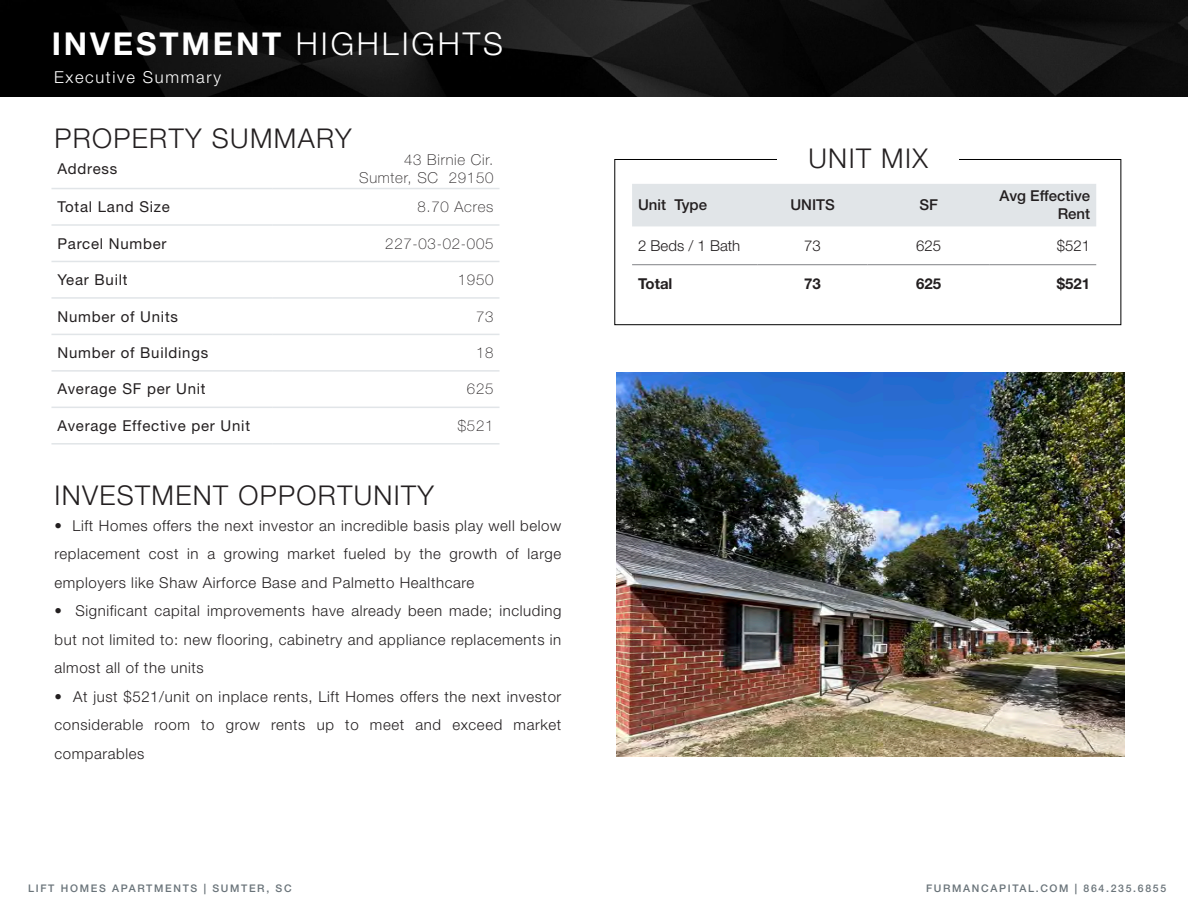
<style>
.page{position:relative;width:1188px;height:918px;background:#fff}
.page>*{position:absolute;margin:0;border:0;box-sizing:border-box;transform-origin:0 0}
.t1{font:700 31.5px "Helvetica Neue LT Std";letter-spacing:.09em;color:#fff}
.t2{font:300 27.3px "Helvetica Neue LT Std";letter-spacing:.05em;color:#231f20}
.t3{font:300 16.5px "Helvetica Neue LT Std";letter-spacing:.1em;color:#fff}
.t4{font:300 15px/28.5px "Helvetica Neue LT Std";letter-spacing:.04em;color:#231f20;text-align:justify}
.t5{font:15px "Helvetica Neue LT Std";letter-spacing:.05em;color:#231f20}
.t6{font:100 15px "Helvetica Neue LT Std";letter-spacing:.05em;color:#231f20}
.t7{font:500 15px/18px "Helvetica Neue LT Std";color:#231f20;text-align:right}
.t8{font:700 15px "Helvetica Neue LT Std";color:#231f20}
.t9{font:300 15px "Helvetica Neue LT Std";color:#231f20}
.t10{font:500 10.5px "Helvetica Neue LT Std";letter-spacing:.16em;color:#697379}
.s1{font-weight:300}
</style>
<div class="page">
<img style="left:0;top:0;width:1188px;height:97px">
<div style="left:614px;top:159px;width:507px;height:166px;border:1px solid #000"></div>
<div style="left:777px;top:149px;width:182px;height:34px;background:#fff"></div>
<hr style="left:51px;top:261px;width:221px;height:1px;background:#e1e5e8">
<hr style="left:272px;top:261px;width:228px;height:1px;background:#e1e5e8">
<hr style="left:51px;top:297px;width:221px;height:2px;background:#e1e5e8">
<hr style="left:272px;top:297px;width:228px;height:2px;background:#e1e5e8">
<hr style="left:51px;top:334px;width:221px;height:1px;background:#e1e5e8">
<hr style="left:272px;top:334px;width:228px;height:1px;background:#e1e5e8">
<hr style="left:51px;top:370px;width:221px;height:2px;background:#e1e5e8">
<hr style="left:272px;top:370px;width:228px;height:2px;background:#e1e5e8">
<hr style="left:51px;top:407px;width:221px;height:1px;background:#e1e5e8">
<hr style="left:272px;top:407px;width:228px;height:1px;background:#e1e5e8">
<hr style="left:51px;top:443px;width:221px;height:2px;background:#e1e5e8">
<hr style="left:272px;top:443px;width:228px;height:2px;background:#e1e5e8">
<hr style="left:51px;top:224px;width:221px;height:2px;background:#e1e5e8">
<hr style="left:272px;top:224px;width:228px;height:2px;background:#e1e5e8">
<hr style="left:51px;top:188px;width:221px;height:1px;background:#e1e5e8">
<hr style="left:272px;top:188px;width:228px;height:1px;background:#e1e5e8">
<div style="left:632px;top:184px;width:464px;height:42px;background:#e1e5e8"></div>
<hr style="left:632px;top:264px;width:126px;height:1px;background:#808285">
<hr style="left:758px;top:264px;width:109px;height:1px;background:#808285">
<hr style="left:867px;top:264px;width:123px;height:1px;background:#808285">
<hr style="left:990px;top:264px;width:106px;height:1px;background:#808285">
<img style="left:617px;top:372px;width:507px;height:385px">
<p class="t1" style="left:52px;top:24px;width:453px">INVESTMENT <span class="s1">HIGHLIGHTS</span></p>
<p class="t3" style="left:54px;top:67px;width:168px">Executive Summary</p>
<p class="t2" style="left:54px;top:122px;width:299px">PROPERTY SUMMARY</p>
<p class="t5" style="left:57px;top:159px;width:61px">Address</p>
<p class="t6" style="left:404px;top:151px;width:91px">43 Birnie Cir.</p>
<p class="t6" style="left:359px;top:169px;width:136px">Sumter, SC 29150</p>
<p class="t5" style="left:57px;top:198px;width:114px">Total Land Size</p>
<p class="t6" style="left:418px;top:198px;width:77px">8.70 Acres</p>
<p class="t5" style="left:57px;top:234px;width:111px">Parcel Number</p>
<p class="t6" style="left:385px;top:235px;width:110px">227-03-02-005</p>
<p class="t5" style="left:57px;top:271px;width:72px">Year Built</p>
<p class="t6" style="left:458px;top:271px;width:37px">1950</p>
<p class="t5" style="left:57px;top:307px;width:122px">Number of Units</p>
<p class="t6" style="left:476px;top:308px;width:19px">73</p>
<p class="t5" style="left:57px;top:344px;width:152px">Number of Buildings</p>
<p class="t6" style="left:476px;top:344px;width:19px">18</p>
<p class="t5" style="left:57px;top:380px;width:150px">Average SF per Unit</p>
<p class="t6" style="left:467px;top:381px;width:28px">625</p>
<p class="t5" style="left:57px;top:417px;width:194px">Average Effective per Unit</p>
<p class="t6" style="left:458px;top:417px;width:37px">$521</p>
<p class="t2" style="left:54px;top:479px;width:381px">INVESTMENT OPPORTUNITY</p>
<p class="t4" style="left:54px;top:511px;width:508px">• Lift Homes offers the next investor an incredible basis play well below replacement cost in a growing market fueled by the growth of large employers like Shaw Airforce Base and Palmetto Healthcare</p>
<p class="t4" style="left:54px;top:596px;width:508px">• Significant capital improvements have already been made; including but not limited to: new flooring, cabinetry and appliance replacements in almost all of the units</p>
<p class="t4" style="left:54px;top:682px;width:508px">• At just $521/unit on inplace rents, Lift Homes offers the next investor considerable room to grow rents up to meet and exceed market comparables</p>
<p class="t2" style="left:808px;top:142px;width:121px">UNIT MIX</p>
<p class="t7" style="left:638px;top:196px;width:70px">Unit Type</p>
<p class="t7" style="left:790px;top:196px;width:46px">UNITS</p>
<p class="t7" style="left:919px;top:196px;width:20px">SF</p>
<p class="t7" style="left:1000px;top:187px;width:92px">Avg Effective<br>Rent</p>
<p class="t9" style="left:638px;top:236px;width:104px">2 Beds / 1 Bath</p>
<p class="t4" style="left:804px;top:231px;width:18px">73</p>
<p class="t4" style="left:916px;top:231px;width:27px">625</p>
<p class="t4" style="left:1057px;top:231px;width:35px">$521</p>
<p class="t8" style="left:638px;top:275px;width:36px">Total</p>
<p class="t8" style="left:804px;top:275px;width:18px">73</p>
<p class="t8" style="left:916px;top:275px;width:27px">625</p>
<p class="t8" style="left:1057px;top:275px;width:35px">$521</p>
<p class="t10" style="left:28px;top:882px;width:265px">LIFT HOMES APARTMENTS | SUMTER, SC</p>
<p class="t10" style="left:926px;top:882px;width:242px">FURMANCAPITAL.COM | 864.235.6855</p>
</div>
